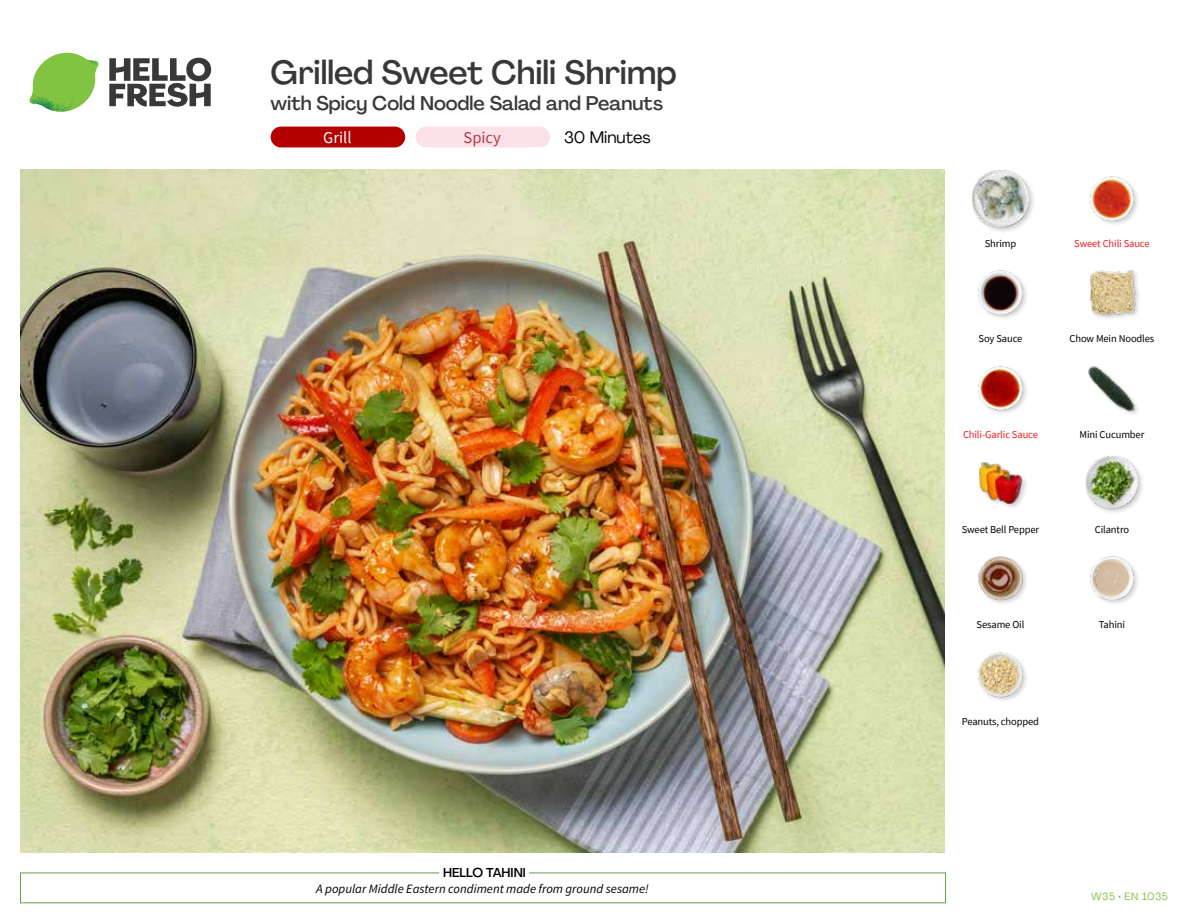
<style>
.page{position:relative;width:1188px;height:918px;background:#fff}
.page>*{position:absolute;margin:0;border:0;box-sizing:border-box;transform-origin:0 0}
.t1{font:500 33px "Agrandir";color:#383839}
.t2{font:500 19.5px "Agrandir";color:#383839}
.t3{font:16.5px "Agrandir";color:#000}
.t4{font:16.5px "Source Sans Pro";color:#fff}
.t5{font:16.5px "Source Sans Pro";color:#b33841}
.t6{font:italic 12.75px "Source Sans Pro";color:#000}
.t7{font:500 12.75px "Agrandir";color:#000}
.t8{font:10.5px "Source Sans Pro";letter-spacing:-.01em;color:#000}
.t9{font:10.5px "Source Sans Pro";letter-spacing:-.01em;color:#ed1d24}
.t10{font:10.5px "Agrandir";letter-spacing:.05em;color:#82c341}
</style>
<div class="page">
<svg style="left:109px;top:57px;width:102px;height:50px"></svg>
<svg style="left:34px;top:53px;width:62px;height:40px"></svg>
<img style="left:67px;top:53px;width:32px;height:26px">
<img style="left:33px;top:75px;width:59px;height:11px">
<img style="left:29px;top:79px;width:61px;height:33px">
<img style="left:65px;top:86px;width:27px;height:25px">
<div style="left:20px;top:873px;width:926px;height:30px;border:1px solid #609f43"></div>
<div style="left:439px;top:865px;width:90px;height:15px;background:#fff"></div>
<img style="left:21px;top:170px;width:924px;height:682px">
<div style="left:271px;top:127px;width:134px;height:20px;background:#b40000;border-radius:10px"></div>
<div style="left:416px;top:127px;width:134px;height:20px;background:#fce1e9;border-radius:10px"></div>
<img style="left:978px;top:652px;width:49px;height:49px">
<img style="left:1090px;top:556px;width:48px;height:48px">
<img style="left:978px;top:556px;width:49px;height:48px">
<div style="left:1084px;top:454px;width:61px;height:61px;background:#000;opacity:.2"></div>
<img style="left:1085px;top:455px;width:53px;height:54px">
<div style="left:978px;top:461px;width:51px;height:49px;background:#000;opacity:.2"></div>
<img style="left:978px;top:461px;width:45px;height:43px">
<img style="left:1088px;top:366px;width:50px;height:48px">
<img style="left:978px;top:366px;width:49px;height:47px">
<img style="left:1090px;top:269px;width:49px;height:50px">
<img style="left:978px;top:270px;width:49px;height:48px">
<img style="left:1090px;top:176px;width:48px;height:48px">
<div style="left:971px;top:169px;width:65px;height:65px;background:#000;opacity:.2"></div>
<img style="left:972px;top:170px;width:57px;height:57px">
<h1 class="t1" style="left:271px;top:52px;width:408px">Grilled Sweet Chili Shrimp</h1>
<h2 class="t2" style="left:271px;top:91px;width:394px">with Spicy Cold Noodle Salad and Peanuts</h2>
<h3 class="t4" style="left:323px;top:127px;width:30px">Grill</h3>
<h3 class="t5" style="left:464px;top:127px;width:39px">Spicy</h3>
<h3 class="t3" style="left:564px;top:127px;width:88px">30 Minutes</h3>
<p class="t7" style="left:443px;top:864px;width:84px">HELLO TAHINI</p>
<p class="t6" style="left:316px;top:881px;width:334px">A popular Middle Eastern condiment made from ground sesame!</p>
<p class="t8" style="left:985px;top:237px;width:33px">Shrimp</p>
<p class="t8" style="left:979px;top:331px;width:45px">Soy Sauce</p>
<p class="t9" style="left:1074px;top:237px;width:77px">Sweet Chili Sauce</p>
<p class="t8" style="left:1070px;top:331px;width:86px">Chow Mein Noodles</p>
<p class="t9" style="left:963px;top:427px;width:76px">Chili-Garlic Sauce</p>
<p class="t8" style="left:1080px;top:427px;width:66px">Mini Cucumber</p>
<p class="t8" style="left:962px;top:522px;width:79px">Sweet Bell Pepper</p>
<p class="t8" style="left:977px;top:618px;width:49px">Sesame Oil</p>
<p class="t8" style="left:1095px;top:522px;width:36px">Cilantro</p>
<p class="t8" style="left:1099px;top:618px;width:28px">Tahini</p>
<p class="t8" style="left:962px;top:715px;width:79px">Peanuts, chopped</p>
<p class="t10" style="left:1091px;top:890px;width:78px">W35 • EN 1035</p>
</div>
